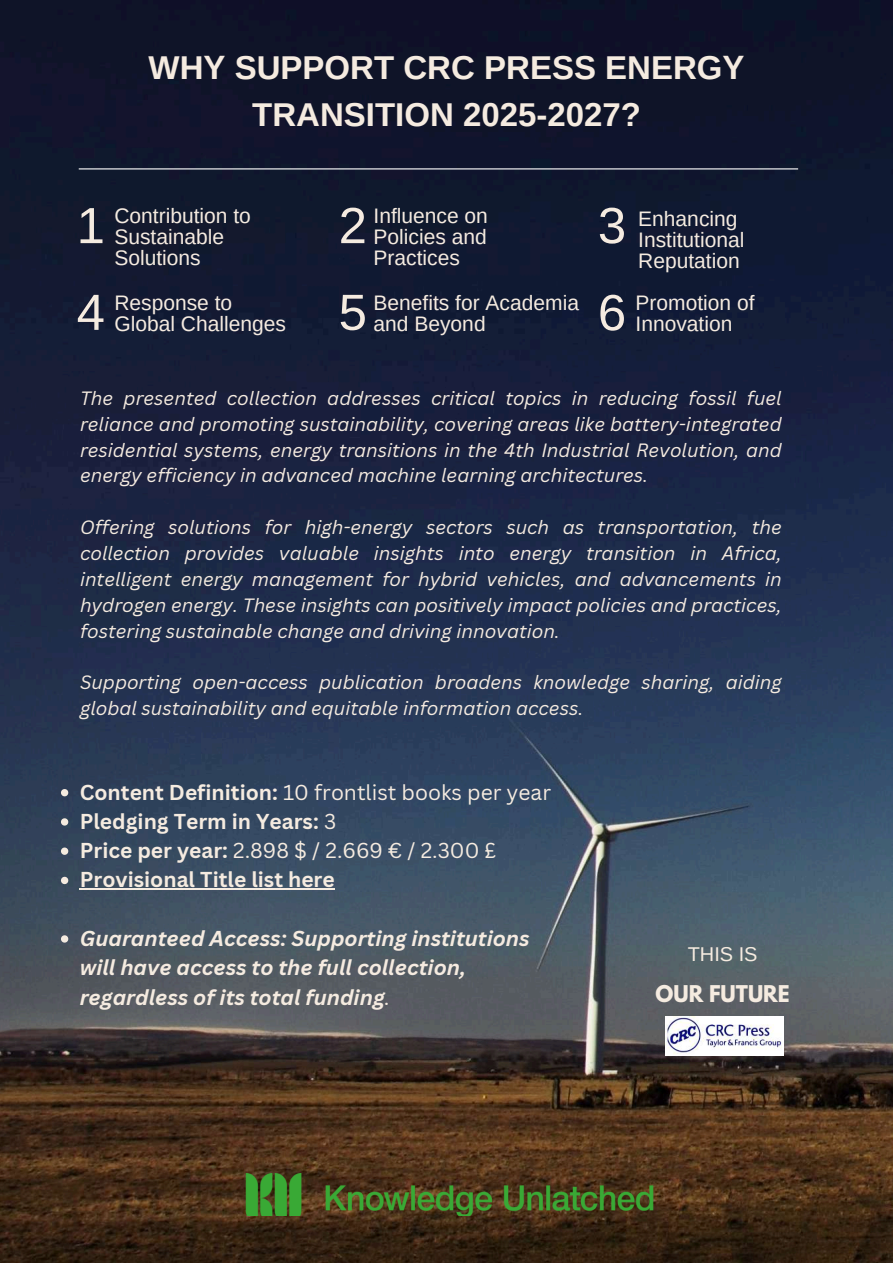
<style>
.page{position:relative;width:893px;height:1263px;background:#fff}
.page>*{position:absolute;margin:0;border:0;box-sizing:border-box;transform-origin:0 0}
.t1{font:50.85px "Arimo";color:#f5ebe0}
.t2{font:700 33px/46.1px "Arimo";color:#f5ebe0;text-align:center}
.t3{font:21px/20.9px "Arimo";color:#f5ebe0}
.t4{font:700 21px/29.2px "Canva Sans";color:#f5ebe0}
.t5{font:italic 700 21px/29.2px "Canva Sans";color:#f5ebe0}
.t6{font:700 20.48px "League Spartan";color:#f5ebe0}
.t7{font:19.95px "Arimo";color:#f5ebe0}
.t8{font:italic 18.75px/25.9px "Canva Sans";color:#f5ebe0;text-align:justify}
.s1{font-weight:400}
</style>
<div class="page">
<img style="left:0;top:0;width:893px;height:1263px">
<hr style="left:79px;top:168px;width:719px;height:1px;background:#fff">
<svg style="left:61px;top:789px;width:7px;height:7px"></svg>
<svg style="left:61px;top:818px;width:7px;height:7px"></svg>
<svg style="left:61px;top:847px;width:7px;height:8px"></svg>
<svg style="left:61px;top:877px;width:7px;height:7px"></svg>
<hr style="left:80px;top:888px;width:115px;height:2px;background:#f5ebe0">
<hr style="left:200px;top:888px;width:135px;height:2px;background:#f5ebe0">
<svg style="left:61px;top:935px;width:7px;height:7px"></svg>
<img style="left:245px;top:1174px;width:408px;height:42px">
<img style="left:665px;top:1016px;width:118px;height:39px">
<h2 class="t2" style="left:149px;top:45px;width:597px">WHY SUPPORT CRC PRESS ENERGY<br>TRANSITION 2025-2027?</h2>
<h1 class="t1" style="left:77px;top:197px;width:30px">1</h1>
<h1 class="t1" style="left:339px;top:197px;width:30px">2</h1>
<h1 class="t1" style="left:598px;top:197px;width:30px">3</h1>
<p class="t3" style="left:114px;top:206px;width:138px">Contribution to<br>Sustainable<br>Solutions</p>
<p class="t3" style="left:373px;top:206px;width:116px;text-align:justify">Influence on Policies and Practices</p>
<h1 class="t1" style="left:77px;top:284px;width:30px">4</h1>
<h1 class="t1" style="left:339px;top:284px;width:30px">5</h1>
<h1 class="t1" style="left:598px;top:284px;width:30px">6</h1>
<p class="t3" style="left:114px;top:292px;width:173px">Response to<br>Global Challenges</p>
<p class="t3" style="left:373px;top:292px;width:207px">Benefits for Academia and Beyond</p>
<p class="t3" style="left:638px;top:209px;width:108px">Enhancing<br>Institutional<br>Reputation</p>
<p class="t3" style="left:635px;top:292px;width:121px">Promotion of<br>Innovation</p>
<p class="t8" style="left:80px;top:385px;width:703px">The presented collection addresses critical topics in reducing fossil fuel reliance and promoting sustainability, covering areas like battery-integrated residential systems, energy transitions in the 4th Industrial Revolution, and energy efficiency in advanced machine learning architectures.</p>
<p class="t8" style="left:80px;top:514px;width:703px">Offering solutions for high-energy sectors such as transportation, the collection provides valuable insights into energy transition in Africa, intelligent energy management for hybrid vehicles, and advancements in hydrogen energy. These insights can positively impact policies and practices, fostering sustainable change and driving innovation.</p>
<p class="t8" style="left:80px;top:669px;width:703px">Supporting open-access publication broadens knowledge sharing, aiding global sustainability and equitable information access.</p>
<p class="t4" style="left:80px;top:777px;width:473px">Content Definition: <span class="s1">10 frontlist books per year </span>Pledging Term in Years: <span class="s1">3<br></span>Price per year: <span class="s1">2.898 $ / 2.669 € / 2.300 £ </span>Provisional Title list here</p>
<p class="t5" style="left:80px;top:923px;width:451px">Guaranteed Access: Supporting institutions will have access to the full collection, regardless of its total funding<span class="s1">.</span></p>
<p class="t7" style="left:688px;top:943px;width:71px">THIS IS</p>
<p class="t6" style="left:655px;top:983px;width:136px">OUR FUTURE</p>
</div>
